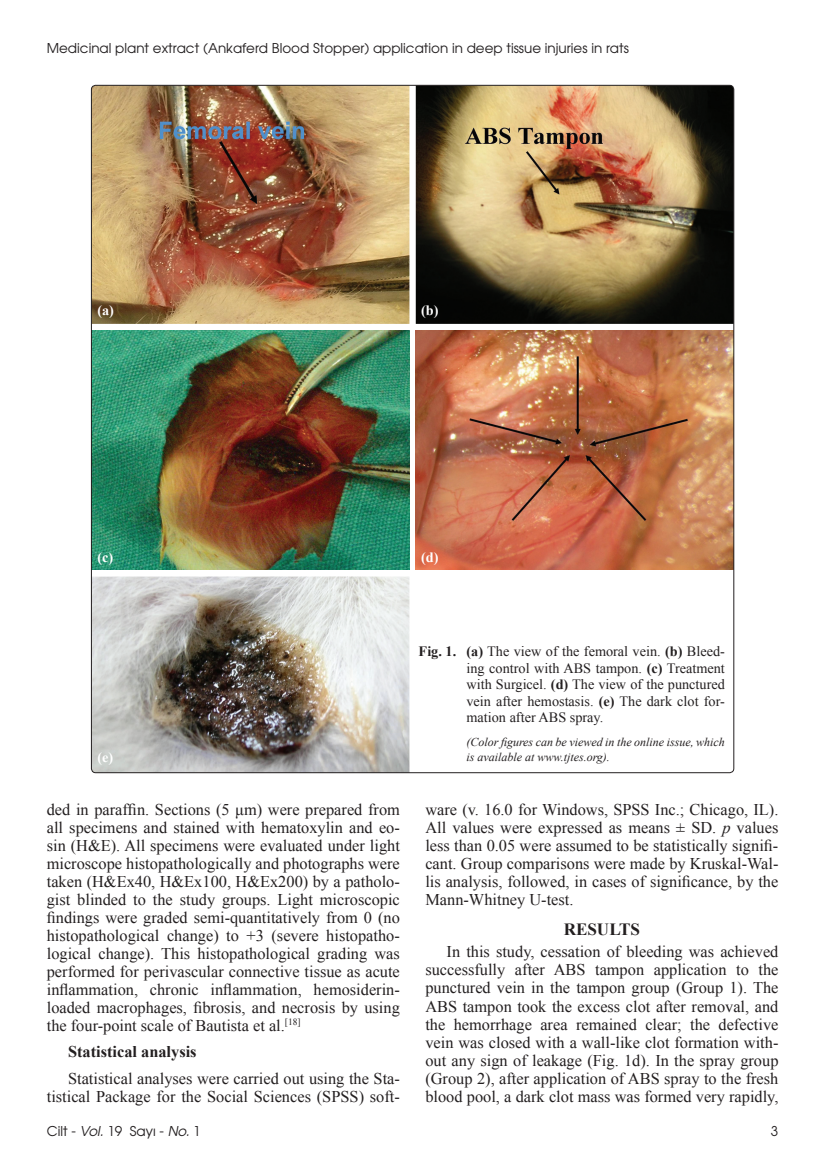
<style>
.page{position:relative;width:838px;height:1170px;background:#fff}
.page>*{position:absolute;margin:0;border:0;box-sizing:border-box;transform-origin:0 0}
.t1{font:700 17.1px "Times New Roman";color:#231f20}
.t2{font:16.35px/18px "Times New Roman";color:#231f20;text-align:justify}
.t3{font:700 16.35px "Times New Roman";color:#231f20}
.t4{font:14.25px/16.5px "Times New Roman";color:#231f20;text-align:justify}
.t5{font:700 14.25px "Times New Roman";color:#fff}
.t6{font:13.5px "Avant Garde Tr";color:#231f20}
.t7{font:italic 12px/15px "Times New Roman";color:#231f20}
.s1{font-weight:700}
.s2{font-style:italic}
.s3{font-family:"Avant Garde Italic Tr"}
</style>
<div class="page">
<img style="left:91px;top:85px;width:318px;height:239px">
<img style="left:416px;top:85px;width:317px;height:239px">
<img style="left:93px;top:331px;width:316px;height:238px">
<img style="left:416px;top:331px;width:316px;height:238px">
<img style="left:91px;top:576px;width:318px;height:196px">
<p class="t6" style="left:47px;top:39px;width:583px">Medicinal plant extract (Ankaferd Blood Stopper) application in deep tissue injuries in rats</p>
<p class="t5" style="left:97px;top:300px;width:18px">(a)</p>
<p class="t5" style="left:421px;top:300px;width:19px">(b)</p>
<p class="t5" style="left:97px;top:547px;width:17px">(c)</p>
<p class="t5" style="left:421px;top:547px;width:19px">(d)</p>
<p class="t5" style="left:97px;top:747px;width:17px">(e)</p>
<p class="t2" style="left:47px;top:799px;width:354px">ded in paraffin. Sections (5 μm) were prepared from all specimens and stained with hematoxylin and eo&shy;sin (H&amp;E). All specimens were evaluated under light microscope histopathologically and photographs were taken (H&amp;Ex40, H&amp;Ex100, H&amp;Ex200) by a patholo&shy;gist blinded to the study groups. Light microscopic findings were graded semi-quantitatively from 0 (no histopathological change) to +3 (severe histopatho&shy;logical change). This histopathological grading was performed for perivascular connective tissue as acute inflammation, chronic inflammation, hemosiderin&shy;loaded macrophages, fibrosis, and necrosis by using the four-point scale of Bautista et al.<sup>[18]</sup></p>
<p class="t3" style="left:68px;top:1040px;width:130px">Statistical analysis</p>
<p class="t2" style="left:47px;top:1069px;width:354px;text-align:right">Statistical analyses were carried out using the Sta&shy;tistical Package for the Social Sciences (SPSS) soft-</p>
<p class="t4" style="left:466px;top:643px;width:260px;text-indent:-48px"><span class="s1">Fig. 1. (a)</span> The view of the femoral vein. <span class="s1">(b)</span> Bleed&shy;ing control with ABS tampon. <span class="s1">(c)</span> Treatment with Surgicel. <span class="s1">(d)</span> The view of the punctured vein after hemostasis. <span class="s1">(e)</span> The dark clot for&shy;mation after ABS spray.</p>
<p class="t7" style="left:466px;top:734px;width:260px">(Color figures can be viewed in the online issue, which is available at www.tjtes.org).</p>
<p class="t2" style="left:425px;top:799px;width:354px">ware (v. 16.0 for Windows, SPSS Inc.; Chicago, IL).<br>All values were expressed as means ± SD. <span class="s2">p</span> values less than 0.05 were assumed to be statistically signifi&shy;cant. Group comparisons were made by Kruskal-Wal&shy;lis analysis, followed, in cases of significance, by the Mann-Whitney U-test.</p>
<p class="t1" style="left:563px;top:917px;width:78px">RESULTS</p>
<p class="t2" style="left:425px;top:942px;width:354px;text-indent:21px">In this study, cessation of bleeding was achieved successfully after ABS tampon application to the punctured vein in the tampon group (Group 1). The ABS tampon took the excess clot after removal, and the hemorrhage area remained clear; the defective vein was closed with a wall-like clot formation with&shy;out any sign of leakage (Fig. 1d). In the spray group (Group 2), after application of ABS spray to the fresh blood pool, a dark clot mass was formed very rapidly,</p>
<p class="t6" style="left:47px;top:1122px;width:155px">Cilt - <span class="s3">Vol.</span> 19 Sayı - <span class="s3">No.</span> 1</p>
<p class="t6" style="left:771px;top:1122px;width:9px">3</p>
</div>
